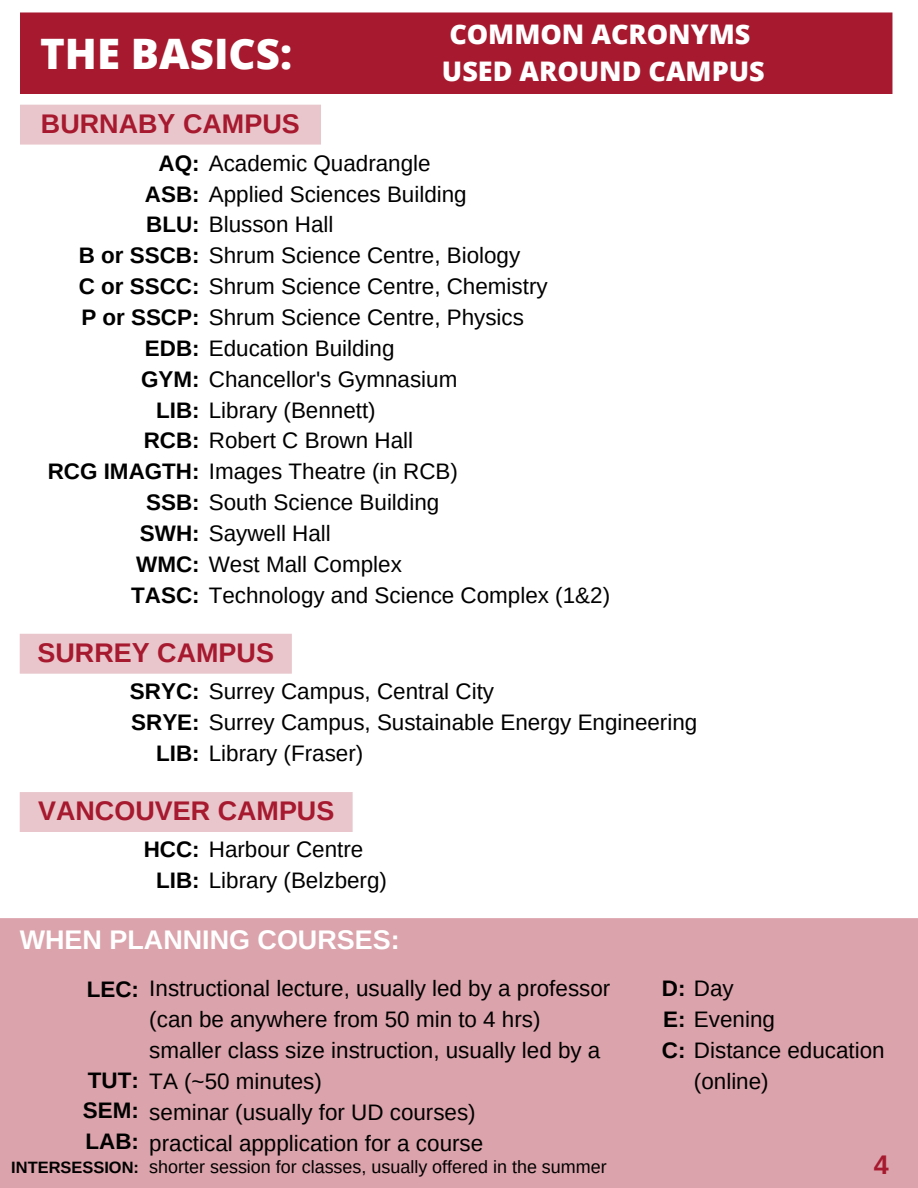
<style>
.page{position:relative;width:918px;height:1188px;background:#fff}
.page>*{position:absolute;margin:0;border:0;box-sizing:border-box;transform-origin:0 0}
.t1{font:800 42px "Open Sans";color:#fff}
.t2{font:700 27px "Arimo";color:#a6192e}
.t3{font:800 27px "Open Sans";color:#fff}
.t4{font:700 27px "Arimo";color:#fff}
.t5{font:22.5px/30.9px "Arimo";color:#000}
.t6{font:700 22.5px "Arimo";color:#000}
.t7{font:18px "Arimo";color:#000}
.t8{font:700 16.5px "Arimo";color:#000}
.s1{font-weight:700}
</style>
<div class="page">
<div style="left:20px;top:12px;width:872px;height:82px;background:#a6192e"></div>
<div style="left:20px;top:105px;width:301px;height:40px;background:#e9c6cb"></div>
<div style="left:20px;top:634px;width:272px;height:40px;background:#e9c6cb"></div>
<div style="left:20px;top:792px;width:333px;height:40px;background:#e9c6cb"></div>
<div style="left:0;top:918px;width:918px;height:270px;background:#dba3ab"></div>
<p class="t1" style="left:40px;top:24px;width:254px">THE BASICS:</p>
<p class="t2" style="left:41px;top:109px;width:260px">BURNABY CAMPUS</p>
<p class="t3" style="left:449px;top:15px;width:303px">COMMON ACRONYMS</p>
<p class="t3" style="left:442px;top:53px;width:324px">USED AROUND CAMPUS</p>
<p class="t5" style="left:159px;top:148px;width:274px"><span class="s1">AQ:</span> Academic Quadrangle</p>
<p class="t5" style="left:145px;top:178px;width:323px"><span class="s1">ASB:</span> Applied Sciences Building</p>
<p class="t5" style="left:146px;top:209px;width:189px"><span class="s1">BLU:</span> Blusson Hall</p>
<p class="t5" style="left:79px;top:240px;width:443px"><span class="s1">B or SSCB:</span> Shrum Science Centre, Biology</p>
<p class="t5" style="left:79px;top:271px;width:470px"><span class="s1">C or SSCC:</span> Shrum Science Centre, Chemistry</p>
<p class="t5" style="left:81px;top:302px;width:444px"><span class="s1">P or SSCP:</span> Shrum Science Centre, Physics</p>
<p class="t5" style="left:145px;top:333px;width:251px"><span class="s1">EDB:</span> Education Building</p>
<p class="t5" style="left:141px;top:363px;width:318px"><span class="s1">GYM:</span> Chancellor's Gymnasium</p>
<p class="t5" style="left:156px;top:394px;width:221px"><span class="s1">LIB:</span> Library (Bennett)</p>
<p class="t5" style="left:144px;top:425px;width:271px"><span class="s1">RCB:</span> Robert C Brown Hall</p>
<p class="t5" style="left:48px;top:456px;width:412px"><span class="s1">RCG IMAGTH:</span> Images Theatre (in RCB)</p>
<p class="t5" style="left:146px;top:487px;width:295px"><span class="s1">SSB:</span> South Science Building</p>
<p class="t5" style="left:140px;top:518px;width:192px"><span class="s1">SWH:</span> Saywell Hall</p>
<p class="t5" style="left:136px;top:549px;width:267px"><span class="s1">WMC:</span> West Mall Complex</p>
<p class="t5" style="left:131px;top:579px;width:480px"><span class="s1">TASC:</span> Technology and Science Complex (1&amp;2)</p>
<p class="t2" style="left:38px;top:638px;width:238px">SURREY CAMPUS</p>
<p class="t5" style="left:130px;top:676px;width:366px"><span class="s1">SRYC:</span> Surrey Campus, Central City</p>
<p class="t5" style="left:131px;top:707px;width:568px"><span class="s1">SRYE:</span> Surrey Campus, Sustainable Energy Engineering</p>
<p class="t5" style="left:156px;top:738px;width:209px"><span class="s1">LIB:</span> Library (Fraser)</p>
<p class="t2" style="left:38px;top:796px;width:298px">VANCOUVER CAMPUS</p>
<p class="t5" style="left:144px;top:834px;width:221px"><span class="s1">HCC:</span> Harbour Centre</p>
<p class="t5" style="left:156px;top:865px;width:232px"><span class="s1">LIB:</span> Library (Belzberg)</p>
<p class="t4" style="left:20px;top:924px;width:382px">WHEN PLANNING COURSES:</p>
<p class="t6" style="left:87px;top:976px;width:54px">LEC:</p>
<p class="t5" style="left:149px;top:973px;width:463px">Instructional lecture, usually led by a professor (can be anywhere from 50 min to 4 hrs)</p>
<p class="t5" style="left:149px;top:1035px;width:453px">smaller class size instruction, usually led by a<br>TA (~50 minutes)</p>
<p class="t5" style="left:149px;top:1097px;width:328px">seminar (usually for UD courses)</p>
<p class="t5" style="left:149px;top:1127px;width:336px">practical appplication for a course</p>
<p class="t5" style="left:662px;top:973px;width:73px"><span class="s1">D:</span> Day</p>
<p class="t5" style="left:663px;top:1004px;width:113px"><span class="s1">E:</span> Evening</p>
<p class="t5" style="left:662px;top:1035px;width:224px"><span class="s1">C:</span> Distance education</p>
<p class="t5" style="left:694px;top:1066px;width:76px">(online)</p>
<p class="t6" style="left:88px;top:1068px;width:53px">TUT:</p>
<p class="t6" style="left:83px;top:1098px;width:58px">SEM:</p>
<p class="t6" style="left:85px;top:1128px;width:55px">LAB:</p>
<p class="t8" style="left:11px;top:1158px;width:129px">INTERSESSION:</p>
<p class="t7" style="left:149px;top:1157px;width:459px">shorter session for classes, usually offered in the summer</p>
<p class="t2" style="left:874px;top:1150px;width:16px">4</p>
</div>
